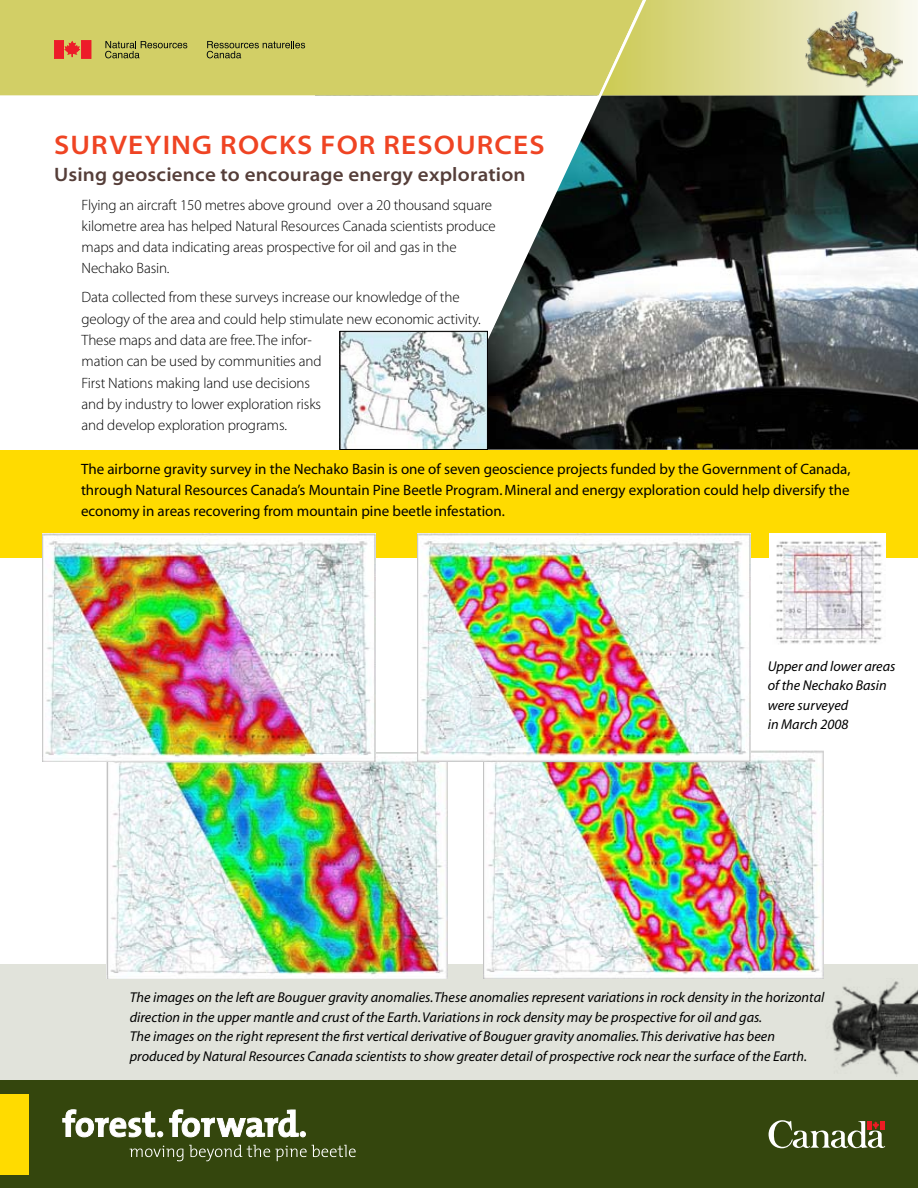
<style>
.page{position:relative;width:918px;height:1188px;background:#fff}
.page>*{position:absolute;margin:0;border:0;box-sizing:border-box;transform-origin:0 0}
.t1{font:27px "Myriad MM 565 700";letter-spacing:.04em;color:#ef4423}
.t2{font:19.5px "Myriad MM 565 700";letter-spacing:.01em;color:#553e39}
.t3{font:15px/21.3px "Myriad MM 215 600";letter-spacing:-.01em;color:#000}
.t4{font:15px/21.3px "Myriad MM 400 600";color:#000;text-align:justify}
.t5{font:14.25px/19.5px "Myriad MM It 400 600";color:#000}
</style>
<div class="page">
<div style="left:0;top:964px;width:918px;height:116px;background:#e1e3db"></div>
<div style="left:0;top:450px;width:918px;height:107px;background:#ffdb00"></div>
<div style="left:0;top:1080px;width:918px;height:108px;background:#34460d"></div>
<svg style="left:667px;top:0;width:251px;height:96px;background:#e0dfa2"></svg>
<svg style="left:63px;top:1110px;width:100px;height:27px"></svg>
<svg style="left:169px;top:1110px;width:137px;height:27px"></svg>
<svg style="left:130px;top:1146px;width:53px;height:15px"></svg>
<svg style="left:189px;top:1145px;width:167px;height:16px"></svg>
<svg style="left:769px;top:1120px;width:116px;height:28px"></svg>
<div style="left:0;top:1094px;width:29px;height:80px;background:#ffdb00"></div>
<img style="left:805px;top:12px;width:98px;height:76px">
<img style="left:106px;top:752px;width:341px;height:227px">
<img style="left:483px;top:751px;width:340px;height:228px">
<div style="left:0;top:0;width:473px;height:95px;background:#d2cf66"></div>
<svg style="left:105px;top:41px;width:82px;height:17px"></svg>
<svg style="left:207px;top:41px;width:98px;height:17px;background:#abaa55"></svg>
<div style="left:54px;top:40px;width:10px;height:18px;background:#ed1c29"></div>
<div style="left:81px;top:40px;width:10px;height:18px;background:#ed1c29"></div>
<svg style="left:65px;top:41px;width:15px;height:16px"></svg>
<img style="left:488px;top:96px;width:430px;height:354px">
<img style="left:417px;top:534px;width:334px;height:228px">
<img style="left:832px;top:981px;width:86px;height:94px">
<img style="left:43px;top:534px;width:333px;height:227px">
<svg style="left:473px;top:0;width:194px;height:362px"></svg>
<img style="left:342px;top:333px;width:144px;height:115px">
<div style="left:340px;top:331px;width:148px;height:119px;border:1px solid #000"></div>
<img style="left:770px;top:534px;width:115px;height:110px">
<h1 class="t1" style="left:54px;top:132px;width:489px">Surveying rocks for resources</h1>
<h2 class="t2" style="left:54px;top:165px;width:473px">Using geoscience to encourage energy exploration</h2>
<p class="t3" style="left:82px;top:195px;width:416px">Flying an aircraft 150 metres above ground over a 20 thousand square kilometre area has helped Natural Resources Canada scientists produce maps and data indicating areas prospective for oil and gas in the Nechako Basin.</p>
<p class="t3" style="left:82px;top:287px;width:401px">Data collected from these surveys increase our knowledge of the geology of the area and could help stimulate new economic activity.<br>These maps and data are free. The infor-<br>mation can be used by communities and<br>First Nations making land use decisions<br>and by industry to lower exploration risks<br>and develop exploration programs.</p>
<p class="t4" style="left:81px;top:459px;width:771px">The airborne gravity survey in the Nechako Basin is one of seven geoscience projects funded by the Government of Canada, through Natural Resources Canada’s Mountain Pine Beetle Program. Mineral and energy exploration could help diversify the economy in areas recovering from mountain pine beetle infestation.</p>
<p class="t5" style="left:768px;top:657px;width:129px">Upper and lower areas of the Nechako Basin were surveyed<br>in March 2008</p>
<p class="t5" style="left:130px;top:988px;width:696px">The images on the left are Bouguer gravity anomalies. These anomalies represent variations in rock density in the horizontal direction in the upper mantle and crust of the Earth. Variations in rock density may be prospective for oil and gas.<br>The images on the right represent the first vertical derivative of Bouguer gravity anomalies. This derivative has been produced by Natural Resources Canada scientists to show greater detail of prospective rock near the surface of the Earth.</p>
</div>
